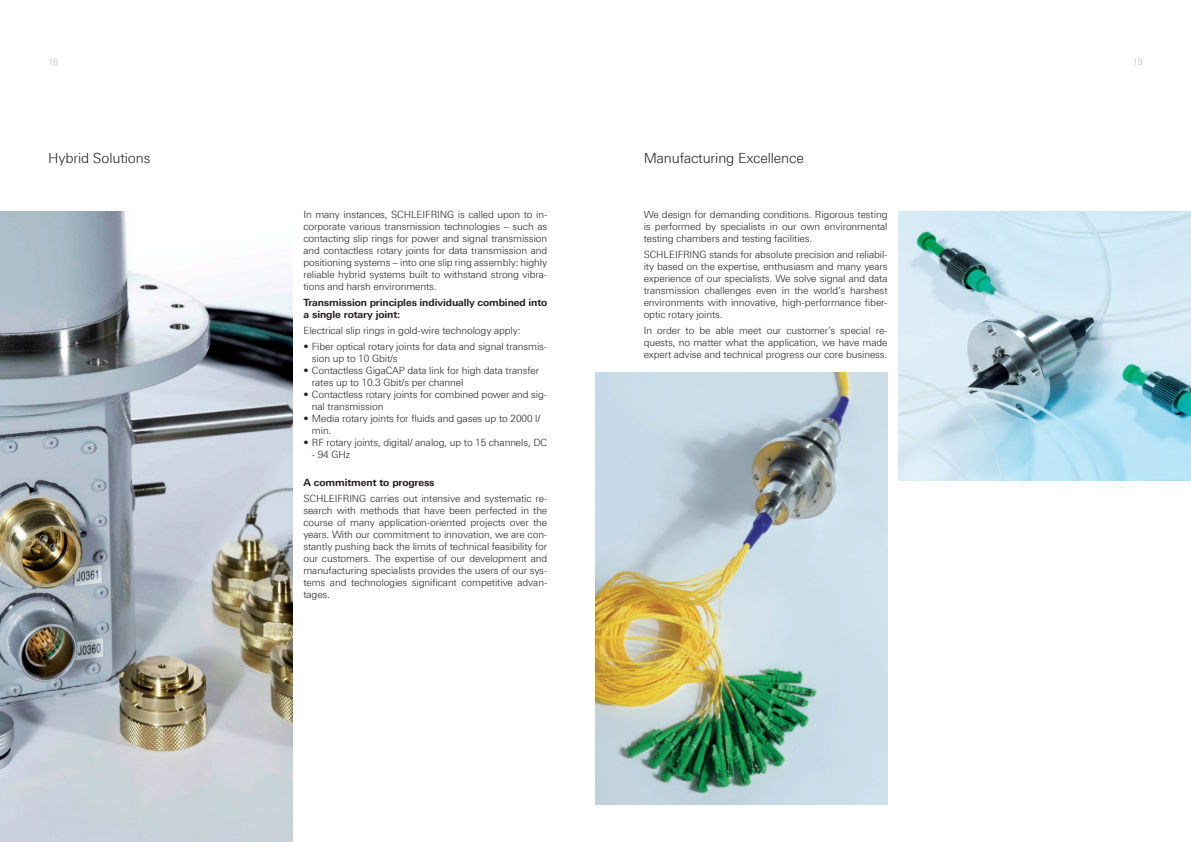
<style>
.page{position:relative;width:1191px;height:842px;background:#fff}
.page>*{position:absolute;margin:0;border:0;box-sizing:border-box;transform-origin:0 0}
.t1{font:300 14px "Linotype Univers 330";letter-spacing:-.01em;color:#231f20}
.t2{font:300 10px/12px "Linotype Univers 330";letter-spacing:-.01em;color:#231f20;text-align:justify}
.t3{font:700 10px/12px "Linotype Univers 630";letter-spacing:-.01em;color:#231f20}
.t4{font:300 9px "Linotype Univers 330";color:#b6b7bb}
</style>
<div class="page">
<img style="left:899px;top:211px;width:292px;height:269px">
<img style="left:595px;top:372px;width:292px;height:432px">
<img style="left:0;top:211px;width:292px;height:631px">
<p class="t4" style="left:48px;top:56px;width:11px">18</p>
<p class="t4" style="left:1132px;top:56px;width:11px">19</p>
<h1 class="t1" style="left:48px;top:149px;width:104px">Hybrid Solutions</h1>
<p class="t2" style="left:303px;top:209px;width:245px">In many instances, SCHLEIFRING is called upon to in&shy;corporate various transmission technologies – such as contacting slip rings for power and signal transmission and contactless rotary joints for data transmission and positioning systems – into one slip ring assembly: highly reliable hybrid systems built to withstand strong vibra&shy;tions and harsh environments.</p>
<p class="t3" style="left:303px;top:297px;width:245px">Transmission principles individually combined into a single rotary joint:</p>
<p class="t2" style="left:303px;top:325px;width:219px">Electrical slip rings in gold-wire technology apply:</p>
<p class="t2" style="left:312px;top:341px;width:237px;text-indent:-8px">• Fiber optical rotary joints for data and signal transmis&shy;sion up to 10 Gbit/s</p>
<p class="t2" style="left:312px;top:365px;width:229px;text-indent:-8px">• Contactless GigaCAP data link for high data transfer rates up to 10.3 Gbit/s per channel</p>
<p class="t2" style="left:312px;top:389px;width:237px;text-indent:-8px">• Contactless rotary joints for combined power and sig&shy;nal transmission</p>
<p class="t2" style="left:312px;top:413px;width:230px;text-indent:-8px">• Media rotary joints for fluids and gases up to 2000 l/ min.</p>
<p class="t2" style="left:303px;top:437px;width:245px">• RF rotary joints, digital/ analog, up to 15 channels, DC</p>
<p class="t2" style="left:312px;top:449px;width:40px">- 94 GHz</p>
<p class="t3" style="left:303px;top:477px;width:133px">A commitment to progress</p>
<p class="t2" style="left:303px;top:493px;width:245px">SCHLEIFRING carries out intensive and systematic re&shy;search with methods that have been perfected in the course of many application-oriented projects over the years. With our commitment to innovation, we are con&shy;stantly pushing back the limits of technical feasibility for our customers. The expertise of our development and manufacturing specialists provides the users of our sys&shy;tems and technologies significant competitive advan&shy;tages.</p>
<h1 class="t1" style="left:643px;top:149px;width:162px">Manufacturing Excellence</h1>
<p class="t2" style="left:643px;top:209px;width:245px">We design for demanding conditions. Rigorous testing is performed by specialists in our own environmental testing chambers and testing facilities.</p>
<p class="t2" style="left:643px;top:249px;width:245px">SCHLEIFRING stands for absolute precision and reliabil&shy;ity based on the expertise, enthusiasm and many years experience of our specialists. We solve signal and data transmission challenges even in the world’s harshest environments with innovative, high-performance fiber&shy;optic rotary joints.</p>
<p class="t2" style="left:643px;top:325px;width:245px">In order to be able meet our customer’s special re&shy;quests, no matter what the application, we have made expert advise and technical progress our core business.</p>
</div>
